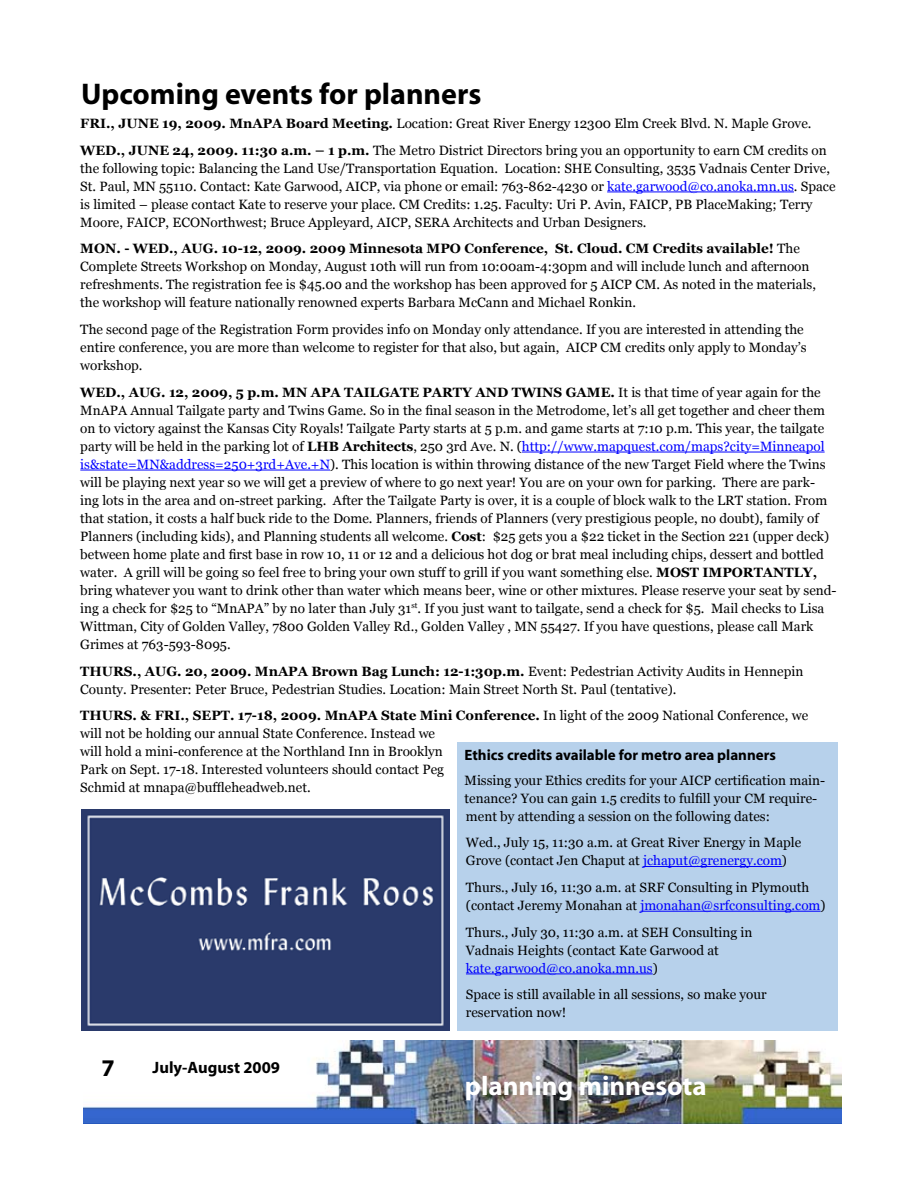
<style>
.page{position:relative;width:918px;height:1188px;background:#fff}
.page>*{position:absolute;margin:0;border:0;box-sizing:border-box;transform-origin:0 0}
.t1{font:700 30px "Myriad";color:#000}
.t2{font:700 27px "Myriad";color:#fff}
.t3{font:700 24px "Myriad";color:#000}
.t4{font:700 16.5px "Myriad";color:#000}
.t5{font:700 15px "Myriad";color:#000}
.t6{font:13.5px/18px "Georgia";color:#000}
.s1{font-weight:700}
.s2{color:#00f}
</style>
<div class="page">
<hr style="left:607px;top:192px;width:187px;height:1px;background:#00f">
<hr style="left:522px;top:452px;width:303px;height:1px;background:#00f">
<hr style="left:80px;top:470px;width:250px;height:1px;background:#00f">
<img style="left:81px;top:809px;width:369px;height:221px">
<div style="left:458px;top:742px;width:380px;height:288px;background:#b7d1eb"></div>
<hr style="left:643px;top:866px;width:139px;height:1px;background:#00f">
<hr style="left:640px;top:911px;width:181px;height:1px;background:#00f">
<hr style="left:466px;top:974px;width:187px;height:1px;background:#00f">
<img style="left:83px;top:1041px;width:759px;height:82px">
<h1 class="t1" style="left:81px;top:78px;width:402px">Upcoming events for planners</h1>
<p class="t6" style="left:80px;top:110px;width:748px;line-height:26.7px"><span class="s1">FRI., JUNE 19, 2009. MnAPA Board Meeting.</span> Location: Great River Energy 12300 Elm Creek Blvd. N. Maple Grove.<br><span class="s1">WED., JUNE 24, 2009. 11:30 a.m. – 1 p.m.</span> The Metro District Directors bring you an opportunity to earn CM credits on</p>
<p class="t6" style="left:80px;top:159px;width:757px">the following topic: Balancing the Land Use/Transportation Equation. Location: SHE Consulting, 3535 Vadnais Center Drive, St. Paul, MN 55110. Contact: Kate Garwood, AICP, via phone or email: 763-862-4230 or <span class="s2">kate.garwood@co.anoka.mn.us</span>. Space is limited – please contact Kate to reserve your place. CM Credits: 1.25. Faculty: Uri P. Avin, FAICP, PB PlaceMaking; Terry Moore, FAICP, ECONorthwest; Bruce Appleyard, AICP, SERA Architects and Urban Designers.</p>
<p class="t6" style="left:80px;top:240px;width:737px"><span class="s1">MON. - WED., AUG. 10-12, 2009. 2009 Minnesota MPO Conference, St. Cloud. CM Credits available!</span> The Complete Streets Workshop on Monday, August 10th will run from 10:00am-4:30pm and will include lunch and afternoon refreshments. The registration fee is $45.00 and the workshop has been approved for 5 AICP CM. As noted in the materials, the workshop will feature nationally renowned experts Barbara McCann and Michael Ronkin.</p>
<p class="t6" style="left:80px;top:320px;width:728px">The second page of the Registration Form provides info on Monday only attendance. If you are interested in attending the entire conference, you are more than welcome to register for that also, but again, AICP CM credits only apply to Monday’s workshop.</p>
<p class="t6" style="left:80px;top:383px;width:758px"><span class="s1">WED., AUG. 12, 2009, 5 p.m. MN APA TAILGATE PARTY AND TWINS GAME.</span> It is that time of year again for the MnAPA Annual Tailgate party and Twins Game. So in the final season in the Metrodome, let’s all get together and cheer them on to victory against the Kansas City Royals! Tailgate Party starts at 5 p.m. and game starts at 7:10 p.m. This year, the tailgate party will be held in the parking lot of <span class="s1">LHB Architects</span>, 250 3rd Ave. N. (<span class="s2">http://www.mapquest.com/maps?city=Minneapol is&amp;state=MN&amp;address=250+3rd+Ave.+N</span>). This location is within throwing distance of the new Target Field where the Twins will be playing next year so we will get a preview of where to go next year! You are on your own for parking. There are park&shy;ing lots in the area and on-street parking. After the Tailgate Party is over, it is a couple of block walk to the LRT station. From that station, it costs a half buck ride to the Dome. Planners, friends of Planners (very prestigious people, no doubt), family of Planners (including kids), and Planning students all welcome. <span class="s1">Cost</span>: $25 gets you a $22 ticket in the Section 221 (upper deck) between home plate and first base in row 10, 11 or 12 and a delicious hot dog or brat meal including chips, dessert and bottled water. A grill will be going so feel free to bring your own stuff to grill if you want something else. <span class="s1">MOST IMPORTANTLY, </span>bring whatever you want to drink other than water which means beer, wine or other mixtures. Please reserve your seat by send&shy;ing a check for $25 to “MnAPA” by no later than July 31<sup>st</sup>. If you just want to tailgate, send a check for $5. Mail checks to Lisa Wittman, City of Golden Valley, 7800 Golden Valley Rd., Golden Valley , MN 55427. If you have questions, please call Mark Grimes at 763-593-8095.</p>
<p class="t6" style="left:80px;top:662px;width:725px"><span class="s1">THURS., AUG. 20, 2009. MnAPA Brown Bag Lunch: 12-1:30p.m.</span> Event: Pedestrian Activity Audits in Hennepin<br>County. Presenter: Peter Bruce, Pedestrian Studies. Location: Main Street North St. Paul (tentative).</p>
<p class="t6" style="left:80px;top:707px;width:729px"><span class="s1">THURS. &amp; FRI., SEPT. 17-18, 2009. MnAPA State Mini Conference.</span> In light of the 2009 National Conference, we will not be holding our annual State Conference. Instead we<br>will hold a mini-conference at the Northland Inn in Brooklyn<br>Park on Sept. 17-18. Interested volunteers should contact Peg<br>Schmid at mnapa@buffleheadweb.net.</p>
<p class="t5" style="left:465px;top:747px;width:313px">Ethics credits available for metro area planners</p>
<p class="t6" style="left:465px;top:771px;width:362px">Missing your Ethics credits for your AICP certification main&shy;tenance? You can gain 1.5 credits to fulfill your CM require&shy;ment by attending a session on the following dates:</p>
<p class="t6" style="left:466px;top:834px;width:337px">Wed., July 15, 11:30 a.m. at Great River Energy in Maple<br>Grove (contact Jen Chaput at <span class="s2">jchaput@grenergy.com</span>)</p>
<p class="t6" style="left:466px;top:878px;width:361px">Thurs., July 16, 11:30 a.m. at SRF Consulting in Plymouth (contact Jeremy Monahan at <span class="s2">jmonahan@srfconsulting.com</span>)</p>
<p class="t6" style="left:466px;top:923px;width:288px">Thurs., July 30, 11:30 a.m. at SEH Consulting in<br>Vadnais Heights (contact Kate Garwood at <span class="s2">kate.garwood@co.anoka.mn.us</span>)</p>
<p class="t6" style="left:466px;top:986px;width:302px">Space is still available in all sessions, so make your reservation now!</p>
<h3 class="t3" style="left:102px;top:1055px;width:15px">7</h3>
<p class="t4" style="left:153px;top:1059px;width:129px">July-August 2009</p>
<h2 class="t2" style="left:465px;top:1073px;width:243px">planning minnesota</h2>
</div>
